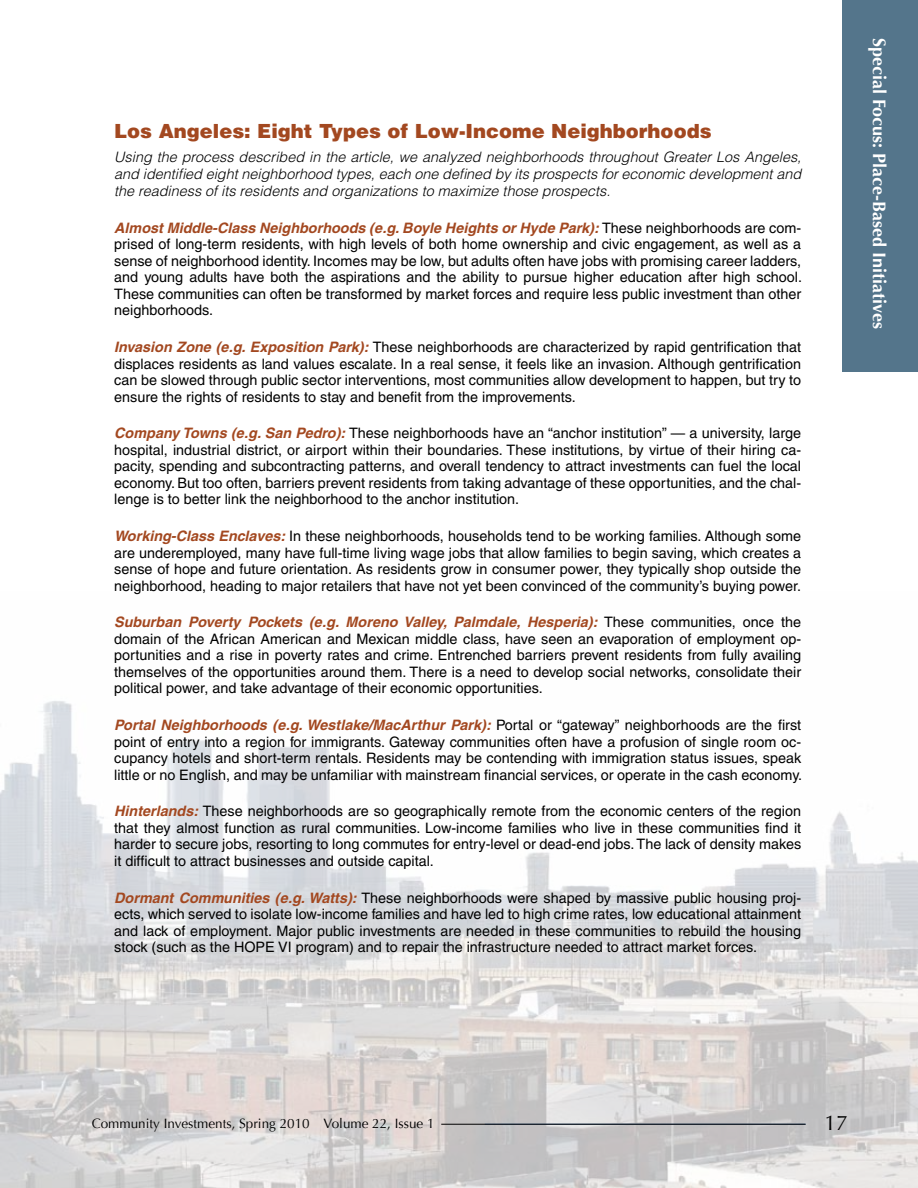
<style>
.page{position:relative;width:918px;height:1188px;background:#fff}
.page>*{position:absolute;margin:0;border:0;box-sizing:border-box;transform-origin:0 0}
.t1{font:21px "Optima";color:#000}
.t2{font:900 19.5px "Helvetica";color:#a34820}
.t3{font:700 18px "Optima";color:#fff}
.t4{font:14.4px/16.5px "Helvetica";color:#000;text-align:justify}
.t5{font:italic 300 14.4px/17.2px "Helvetica";color:#000;text-align:justify}
.t6{font:13.5px "Optima";color:#000}
.s1{font-weight:700;font-style:italic;color:#a34820}
</style>
<div class="page">
<div style="left:842px;top:0;width:76px;height:372px;background:#54758b"></div>
<img style="left:1px;top:701px;width:917px;height:487px">
<hr style="left:441px;top:1124px;width:365px;height:1px;background:#000">
<h2 class="t2" style="left:114px;top:118px;width:599px">Los Angeles: Eight Types of Low-Income Neighborhoods</h2>
<p class="t5" style="left:114px;top:147px;width:689px">Using the process described in the article, we analyzed neighborhoods throughout Greater Los Angeles, and identified eight neighborhood types, each one defined by its prospects for economic development and the readiness of its residents and organizations to maximize those prospects.</p>
<p class="t4" style="left:114px;top:220px;width:689px"><span class="s1">Almost Middle-Class Neighborhoods (e.g. Boyle Heights or Hyde Park):</span> These neighborhoods are com&shy;prised of long-term residents, with high levels of both home ownership and civic engagement, as well as a sense of neighborhood identity. Incomes may be low, but adults often have jobs with promising career ladders, and young adults have both the aspirations and the ability to pursue higher education after high school.<br>These communities can often be transformed by market forces and require less public investment than other neighborhoods.</p>
<p class="t4" style="left:114px;top:339px;width:688px"><span class="s1">Invasion Zone (e.g. Exposition Park):</span> These neighborhoods are characterized by rapid gentrification that displaces residents as land values escalate. In a real sense, it feels like an invasion. Although gentrification can be slowed through public sector interventions, most communities allow development to happen, but try to ensure the rights of residents to stay and benefit from the improvements.</p>
<p class="t4" style="left:114px;top:425px;width:689px"><span class="s1">Company Towns (e.g. San Pedro):</span> These neighborhoods have an “anchor institution” — a university, large hospital, industrial district, or airport within their boundaries. These institutions, by virtue of their hiring ca&shy;pacity, spending and subcontracting patterns, and overall tendency to attract investments can fuel the local economy. But too often, barriers prevent residents from taking advantage of these opportunities, and the chal&shy;lenge is to better link the neighborhood to the anchor institution.</p>
<p class="t4" style="left:114px;top:528px;width:689px"><span class="s1">Working-Class Enclaves:</span> In these neighborhoods, households tend to be working families. Although some are underemployed, many have full-time living wage jobs that allow families to begin saving, which creates a sense of hope and future orientation. As residents grow in consumer power, they typically shop outside the neighborhood, heading to major retailers that have not yet been convinced of the community’s buying power.</p>
<p class="t4" style="left:114px;top:614px;width:689px"><span class="s1">Suburban Poverty Pockets (e.g. Moreno Valley, Palmdale, Hesperia):</span> These communities, once the domain of the African American and Mexican middle class, have seen an evaporation of employment op&shy;portunities and a rise in poverty rates and crime. Entrenched barriers prevent residents from fully availing themselves of the opportunities around them. There is a need to develop social networks, consolidate their political power, and take advantage of their economic opportunities.</p>
<p class="t4" style="left:114px;top:717px;width:689px"><span class="s1">Portal Neighborhoods (e.g. Westlake/MacArthur Park):</span> Portal or “gateway” neighborhoods are the first point of entry into a region for immigrants. Gateway communities often have a profusion of single room oc&shy;cupancy hotels and short-term rentals. Residents may be contending with immigration status issues, speak little or no English, and may be unfamiliar with mainstream financial services, or operate in the cash economy.</p>
<p class="t4" style="left:114px;top:803px;width:689px"><span class="s1">Hinterlands:</span> These neighborhoods are so geographically remote from the economic centers of the region that they almost function as rural communities. Low-income families who live in these communities find it harder to secure jobs, resorting to long commutes for entry-level or dead-end jobs. The lack of density makes it difficult to attract businesses and outside capital.</p>
<p class="t4" style="left:114px;top:889px;width:688px"><span class="s1">Dormant Communities (e.g. Watts):</span> These neighborhoods were shaped by massive public housing proj&shy;ects, which served to isolate low-income families and have led to high crime rates, low educational attainment and lack of employment. Major public investments are needed in these communities to rebuild the housing stock (such as the HOPE VI program) and to repair the infrastructure needed to attract market forces.</p>
<p class="t3" style="left:890px;top:38px;width:292px;rotate:90deg">Special Focus: Place-Based Initiatives</p>
<p class="t6" style="left:92px;top:1115px;width:344px">Community Investments, Spring 2010 Volume 22, Issue 1</p>
<h1 class="t1" style="left:825px;top:1110px;width:25px">17</h1>
</div>
